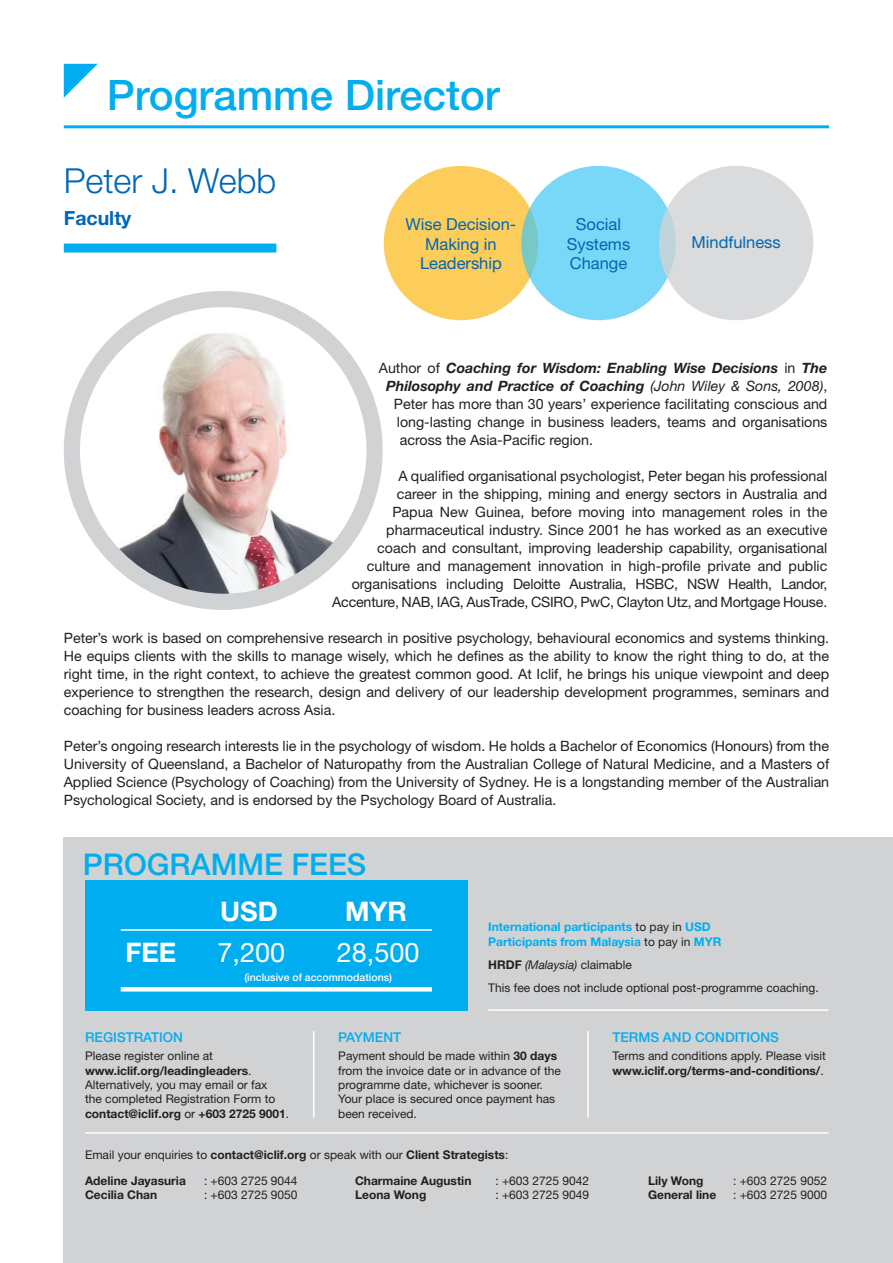
<style>
.page{position:relative;width:893px;height:1263px;background:#fff}
.page>*{position:absolute;margin:0;border:0;box-sizing:border-box;transform-origin:0 0}
.t1{font:500 42px "Helvetica Neue";color:#00aeef}
.t2{font:300 34.5px "Helvetica Neue";color:#0166b3}
.t3{font:500 30px "Helvetica Neue";color:#00aeef}
.t4{font:27px "Helvetica Neue";color:#fff}
.t5{font:700 27px "Helvetica Neue";color:#fff}
.t6{font:700 19.5px "Helvetica Neue";color:#0166b3}
.t7{font:16.5px/19.5px "Helvetica Neue";color:#0166b3;text-align:center}
.t8{font:14.25px/18px "Helvetica Neue";color:#231f20;text-align:justify}
.t9{font:italic 700 14.25px "Helvetica Neue";color:#231f20}
.t10{font:500 13.5px "Helvetica Neue";color:#00aeef}
.t11{font:12px/14.4px "Helvetica Neue";color:#231f20}
.t12{font:700 12px/26px "Helvetica Neue";color:#231f20}
.t13{font:700 12px/14.4px "Helvetica Neue";color:#00aeef}
.t14{font:500 10.5px "Helvetica Neue";color:#fff}
.s1{font-weight:400;font-style:normal}
.s2{font-weight:400}
.s3{font-weight:400;color:#231f20}
.s4{font-weight:700}
.s5{font-style:italic}
</style>
<div class="page">
<hr style="left:64px;top:125px;width:765px;height:3px;background:#00aeef">
<svg style="left:64px;top:64px;width:34px;height:34px"></svg>
<img style="left:72px;top:299px;width:303px;height:303px;border-radius:151px">
<div style="left:64px;top:291px;width:319px;height:319px;border:16px solid #d1d2d4;border-radius:50%"></div>
<div style="left:384px;top:166px;width:154px;height:154px;background:#fccd5a;border-radius:50%"></div>
<div style="left:521px;top:166px;width:155px;height:154px;background:#79d7f7;border-radius:50%"></div>
<div style="left:659px;top:166px;width:154px;height:154px;background:#dadbdc;border-radius:50%"></div>
<div style="left:64px;top:838px;width:829px;height:425px;background:#d1d2d4"></div>
<hr style="left:85px;top:1132px;width:743px;height:2px;background:#fff">
<hr style="left:488px;top:1009px;width:340px;height:2px;background:#fff">
<div style="left:85px;top:880px;width:383px;height:131px;background:#00aeef"></div>
<hr style="left:313px;top:1031px;width:1px;height:87px;background:#fff">
<hr style="left:587px;top:1031px;width:2px;height:87px;background:#fff">
<div style="left:64px;top:244px;width:212px;height:9px;background:#00aeef"></div>
<hr style="left:121px;top:929px;width:311px;height:2px;background:#fff">
<svg style="left:121px;top:987px;width:311px;height:4px"></svg>
<h1 class="t1" style="left:107px;top:70px;width:394px">Programme Director</h1>
<h2 class="t2" style="left:64px;top:160px;width:214px">Peter J. Webb</h2>
<h3 class="t6" style="left:64px;top:206px;width:69px">Faculty</h3>
<p class="t7" style="left:406px;top:214px;width:112px">Wise Decision-<br>Making in<br>Leadership</p>
<p class="t7" style="left:567px;top:214px;width:65px">Social<br>Systems<br>Change</p>
<p class="t7" style="left:691px;top:232px;width:91px">Mindfulness</p>
<p class="t9" style="left:379px;top:359px;width:450px"><span class="s1">Author of</span> Coaching for Wisdom: Enabling Wise Decisions <span class="s1">in</span> The</p>
<p class="t9" style="left:386px;top:377px;width:442px">Philosophy and Practice of Coaching <span class="s2">(John Wiley &amp; Sons, 2008)</span><span class="s1">,</span></p>
<p class="t8" style="left:394px;top:394px;width:435px">Peter has more than 30 years’ experience facilitating conscious and</p>
<p class="t8" style="left:397px;top:412px;width:432px">long-lasting change in business leaders, teams and organisations</p>
<p class="t8" style="left:400px;top:430px;width:195px">across the Asia-Pacific region.</p>
<p class="t8" style="left:332px;top:466px;width:497px;text-align:right">A qualified organisational psychologist, Peter began his professional<br>career in the shipping, mining and energy sectors in Australia and<br>Papua New Guinea, before moving into management roles in the pharmaceutical industry. Since 2001 he has worked as an executive<br>coach and consultant, improving leadership capability, organisational culture and management innovation in high-profile private and public organisations including Deloitte Australia, HSBC, NSW Health, Landor, Accenture, NAB, IAG, AusTrade, CSIRO, PwC, Clayton Utz, and Mortgage House.</p>
<p class="t8" style="left:64px;top:628px;width:767px">Peter’s work is based on comprehensive research in positive psychology, behavioural economics and systems thinking.<br>He equips clients with the skills to manage wisely, which he defines as the ability to know the right thing to do, at the right time, in the right context, to achieve the greatest common good. At Iclif, he brings his unique viewpoint and deep experience to strengthen the research, design and delivery of our leadership development programmes, seminars and coaching for business leaders across Asia.</p>
<p class="t8" style="left:64px;top:736px;width:767px">Peter’s ongoing research interests lie in the psychology of wisdom. He holds a Bachelor of Economics (Honours) from the University of Queensland, a Bachelor of Naturopathy from the Australian College of Natural Medicine, and a Masters of Applied Science (Psychology of Coaching) from the University of Sydney. He is a longstanding member of the Australian Psychological Society, and is endorsed by the Psychology Board of Australia.</p>
<h3 class="t3" style="left:83px;top:847px;width:285px">PROGRAMME FEES</h3>
<h3 class="t5" style="left:125px;top:936px;width:53px">FEE</h3>
<h3 class="t5" style="left:220px;top:894px;width:59px">USD</h3>
<h3 class="t4" style="left:217px;top:937px;width:69px">7,200</h3>
<h3 class="t4" style="left:337px;top:937px;width:84px">28,500</h3>
<h3 class="t5" style="left:345px;top:894px;width:63px">MYR</h3>
<p class="t14" style="left:244px;top:971px;width:149px">(inclusive of accommodations)</p>
<p class="t13" style="left:488px;top:919px;width:235px">International participants <span class="s3">to pay in</span> USD<br>Participants from Malaysia <span class="s3">to pay in</span> MYR</p>
<p class="t11" style="left:488px;top:953px;width:332px;line-height:23px"><span class="s4">HRDF</span> <span class="s5">(Malaysia)</span> claimable<br>This fee does not include optional post-programme coaching.</p>
<p class="t10" style="left:85px;top:1029px;width:99px">REGISTRATION</p>
<p class="t11" style="left:85px;top:1048px;width:206px">Please register online at <span class="s4">www.iclif.org/leadingleaders</span>.<br>Alternatively, you may email or fax<br>the completed Registration Form to <span class="s4">contact@iclif.org</span> or <span class="s4">+603 2725 9001</span>.</p>
<p class="t10" style="left:338px;top:1029px;width:65px">PAYMENT</p>
<p class="t11" style="left:338px;top:1048px;width:224px">Payment should be made within <span class="s4">30 days </span>from the invoice date or in advance of the programme date, whichever is sooner.<br>Your place is secured once payment has been received.</p>
<p class="t12" style="left:85px;top:1141px;width:425px"><span class="s2">Email your enquiries to</span> contact@iclif.org <span class="s2">or speak with our</span> Client Strategists<span class="s2">:<br></span>Adeline Jayasuria</p>
<p class="t12" style="left:355px;top:1167px;width:118px">Charmaine Augustin</p>
<p class="t11" style="left:495px;top:1173px;width:95px">: +603 2725 9042</p>
<p class="t12" style="left:355px;top:1182px;width:73px">Leona Wong</p>
<p class="t11" style="left:495px;top:1188px;width:95px">: +603 2725 9049</p>
<p class="t11" style="left:204px;top:1173px;width:95px">: +603 2725 9044</p>
<p class="t12" style="left:85px;top:1182px;width:74px">Cecilia Chan</p>
<p class="t11" style="left:204px;top:1188px;width:95px">: +603 2725 9050</p>
<p class="t10" style="left:612px;top:1029px;width:168px">TERMS AND CONDITIONS</p>
<p class="t11" style="left:612px;top:1048px;width:215px">Terms and conditions apply. Please visit <span class="s4">www.iclif.org/terms-and-conditions/</span>.</p>
<p class="t12" style="left:648px;top:1167px;width:57px">Lily Wong</p>
<p class="t11" style="left:733px;top:1173px;width:95px">: +603 2725 9052</p>
<p class="t12" style="left:648px;top:1182px;width:70px">General line</p>
<p class="t11" style="left:733px;top:1188px;width:95px">: +603 2725 9000</p>
</div>
